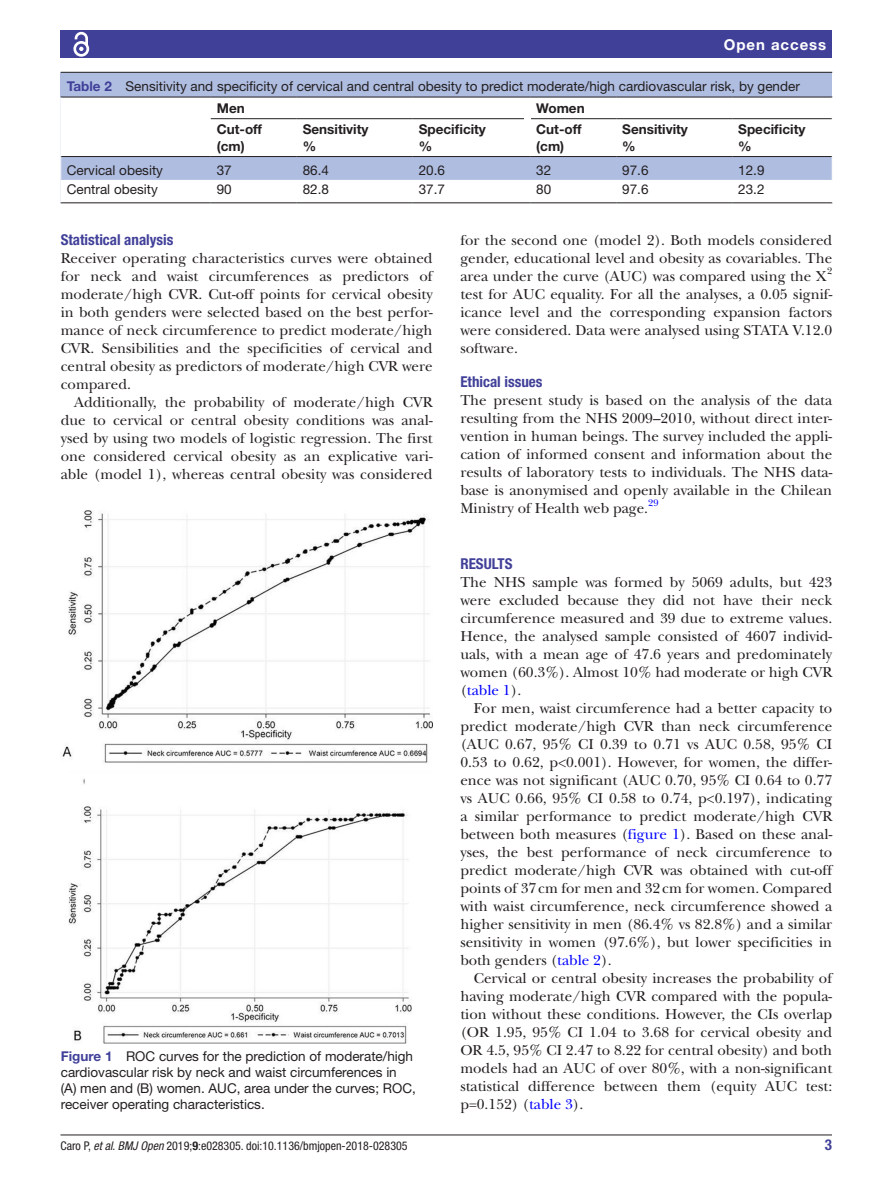
<style>
.page{position:relative;width:893px;height:1191px;background:#fff}
.page>*{position:absolute;margin:0;border:0;box-sizing:border-box;transform-origin:0 0}
.t1{font:15px/18px "New Baskerville";color:#231f20;text-align:justify}
.t2{font:700 condensed 15px "Helvetica Neue LT Std";color:#414099}
.t3{font:700 15px "Helvetica Neue LT Std";letter-spacing:.065em;color:#fff}
.t4{font:13.5px/16.2px "Helvetica Neue LT Std";color:#231f20}
.t5{font:700 13.5px/16.2px "Helvetica Neue LT Std";color:#231f20}
.t6{font:condensed 12px "Helvetica Neue LT Std";color:#231f20}
.t7{font:9.9px "New Baskerville";color:#231f20}
.s1{font-weight:700;color:#414099}
.s2{font-weight:700}
.s3{color:#00f}
.s4{font-style:italic}
</style>
<div class="page">
<hr style="left:61px;top:1134px;width:771px;height:1px;background:#231f20">
<div style="left:61px;top:31px;width:771px;height:27px;background:#414099"></div>
<svg style="left:73px;top:31px;width:17px;height:26px"></svg>
<img style="left:62px;top:510px;width:371px;height:533px">
<div style="left:61px;top:73px;width:771px;height:130px;background:#afbde1"></div>
<hr style="left:61px;top:72px;width:771px;height:1px;background:#231f20">
<div style="left:61px;top:98px;width:771px;height:58px;background:#fff"></div>
<hr style="left:61px;top:97px;width:150px;height:1px;background:#231f20">
<hr style="left:211px;top:97px;width:86px;height:1px;background:#231f20">
<hr style="left:297px;top:97px;width:116px;height:1px;background:#231f20">
<hr style="left:413px;top:97px;width:117px;height:1px;background:#231f20">
<hr style="left:530px;top:97px;width:86px;height:1px;background:#231f20">
<hr style="left:616px;top:97px;width:116px;height:1px;background:#231f20">
<hr style="left:732px;top:97px;width:100px;height:1px;background:#231f20">
<hr style="left:211px;top:118px;width:86px;height:1px;background:#231f20">
<hr style="left:297px;top:118px;width:116px;height:1px;background:#231f20">
<hr style="left:413px;top:118px;width:117px;height:1px;background:#231f20">
<hr style="left:530px;top:118px;width:86px;height:1px;background:#231f20">
<hr style="left:616px;top:118px;width:116px;height:1px;background:#231f20">
<hr style="left:732px;top:118px;width:100px;height:1px;background:#231f20">
<hr style="left:61px;top:202px;width:150px;height:1px;background:#231f20">
<hr style="left:211px;top:202px;width:86px;height:1px;background:#231f20">
<hr style="left:297px;top:202px;width:116px;height:1px;background:#231f20">
<hr style="left:413px;top:202px;width:117px;height:1px;background:#231f20">
<hr style="left:530px;top:202px;width:86px;height:1px;background:#231f20">
<hr style="left:616px;top:202px;width:116px;height:1px;background:#231f20">
<hr style="left:732px;top:202px;width:100px;height:1px;background:#231f20">
<svg style="left:60px;top:97px;width:1px;height:22px"></svg>
<svg style="left:60px;top:156px;width:773px;height:46px"></svg>
<svg style="left:524px;top:116px;width:6px;height:5px"></svg>
<p class="t3" style="left:724px;top:35px;width:104px">Open access</p>
<p class="t4" style="left:217px;top:75px;width:585px;line-height:22px;text-indent:-150px"><span class="s1">Table 2</span> Sensitivity and specificity of cervical and central obesity to predict moderate/high cardiovascular risk, by gender<br><span class="s2">Men</span></p>
<p class="t5" style="left:536px;top:99px;width:50px">Women</p>
<p class="t5" style="left:217px;top:121px;width:47px">Cut-off (cm)</p>
<p class="t5" style="left:303px;top:121px;width:67px">Sensitivity %</p>
<p class="t5" style="left:419px;top:121px;width:69px">Specificity %</p>
<p class="t5" style="left:536px;top:121px;width:47px">Cut-off (cm)</p>
<p class="t5" style="left:622px;top:121px;width:67px">Sensitivity %</p>
<p class="t5" style="left:738px;top:121px;width:69px">Specificity %</p>
<p class="t4" style="left:67px;top:162px;width:98px">Cervical obesity</p>
<p class="t4" style="left:217px;top:162px;width:17px">37</p>
<p class="t4" style="left:303px;top:162px;width:28px">86.4</p>
<p class="t4" style="left:419px;top:162px;width:28px">20.6</p>
<p class="t4" style="left:536px;top:162px;width:17px">32</p>
<p class="t4" style="left:622px;top:162px;width:28px">97.6</p>
<p class="t4" style="left:738px;top:162px;width:28px">12.9</p>
<p class="t4" style="left:67px;top:181px;width:93px">Central obesity</p>
<p class="t4" style="left:217px;top:181px;width:17px">90</p>
<p class="t4" style="left:303px;top:181px;width:28px">82.8</p>
<p class="t4" style="left:419px;top:181px;width:28px">37.7</p>
<p class="t4" style="left:536px;top:181px;width:17px">80</p>
<p class="t4" style="left:622px;top:181px;width:28px">97.6</p>
<p class="t4" style="left:738px;top:181px;width:28px">23.2</p>
<p class="t2" style="left:61px;top:231px;width:114px">Statistical analysis</p>
<p class="t1" style="left:61px;top:249px;width:373px">Receiver operating characteristics curves were obtained for neck and waist circumferences as predictors of moderate/high CVR. Cut-off points for cervical obesity in both genders were selected based on the best perfor&shy;mance of neck circumference to predict moderate/high CVR. Sensibilities and the specificities of cervical and central obesity as predictors of moderate/high CVR were compared.</p>
<p class="t1" style="left:61px;top:393px;width:373px;text-indent:14px">Additionally, the probability of moderate/high CVR due to cervical or central obesity conditions was anal&shy;ysed by using two models of logistic regression. The first one considered cervical obesity as an explicative vari&shy;able (model 1), whereas central obesity was considered</p>
<p class="t1" style="left:460px;top:231px;width:373px">for the second one (model 2). Both models considered gender, educational level and obesity as covariables. The area under the curve (AUC) was compared using the X</p>
<p class="t7" style="left:827px;top:265px;width:7px">2</p>
<p class="t1" style="left:460px;top:285px;width:373px">test for AUC equality. For all the analyses, a 0.05 signif&shy;icance level and the corresponding expansion factors were considered. Data were analysed using STATA V.12.0 software.</p>
<p class="t2" style="left:460px;top:372px;width:84px">Ethical issues</p>
<p class="t1" style="left:460px;top:391px;width:373px">The present study is based on the analysis of the data resulting from the NHS 2009–2010, without direct inter&shy;vention in human beings. The survey included the appli&shy;cation of informed consent and information about the results of laboratory tests to individuals. The NHS data&shy;base is anonymised and openly available in the Chilean Ministry of Health web page.<sup>29</sup></p>
<p class="t4" style="left:61px;top:1047px;width:357px"><span class="s1">Figure 1</span> ROC curves for the prediction of moderate/high cardiovascular risk by neck and waist circumferences in (A) men and (B) women. AUC, area under the curves; ROC, receiver operating characteristics.</p>
<p class="t2" style="left:460px;top:555px;width:53px">Results</p>
<p class="t1" style="left:460px;top:573px;width:373px">The NHS sample was formed by 5069 adults, but 423 were excluded because they did not have their neck circumference measured and 39 due to extreme values.<br>Hence, the analysed sample consisted of 4607 individ&shy;uals, with a mean age of 47.6 years and predominately women (60.3%). Almost 10% had moderate or high CVR (<span class="s3">table 1</span>).</p>
<p class="t1" style="left:460px;top:699px;width:373px;text-indent:14px">For men, waist circumference had a better capacity to predict moderate/high CVR than neck circumference (AUC 0.67, 95% CI 0.39 to 0.71 vs AUC 0.58, 95% CI 0.53 to 0.62, p&lt;0.001). However, for women, the differ&shy;ence was not significant (AUC 0.70, 95% CI 0.64 to 0.77 vs AUC 0.66, 95% CI 0.58 to 0.74, p&lt;0.197), indicating a similar performance to predict moderate/high CVR between both measures (<span class="s3">figure 1</span>). Based on these anal&shy;yses, the best performance of neck circumference to predict moderate/high CVR was obtained with cut-off points of 37cm for men and 32cm for women. Compared with waist circumference, neck circumference showed a higher sensitivity in men (86.4% vs 82.8%) and a similar sensitivity in women (97.6%), but lower specificities in both genders (<span class="s3">table 2</span>).</p>
<p class="t1" style="left:460px;top:969px;width:373px;text-indent:14px">Cervical or central obesity increases the probability of having moderate/high CVR compared with the popula&shy;tion without these conditions. However, the CIs overlap (OR 1.95, 95% CI 1.04 to 3.68 for cervical obesity and OR 4.5, 95% CI 2.47 to 8.22 for central obesity) and both models had an AUC of over 80%, with a non-significant statistical difference between them (equity AUC test: p=0.152) (<span class="s3">table 3</span>).</p>
<p class="t6" style="left:61px;top:1138px;width:349px">Caro P, <span class="s4">et al</span>. <span class="s4">BMJ Open</span> 2019;<span class="s2">9</span>:e028305. doi:10.1136/bmjopen-2018-028305</p>
<p class="t2" style="left:825px;top:1135px;width:9px">3</p>
</div>
